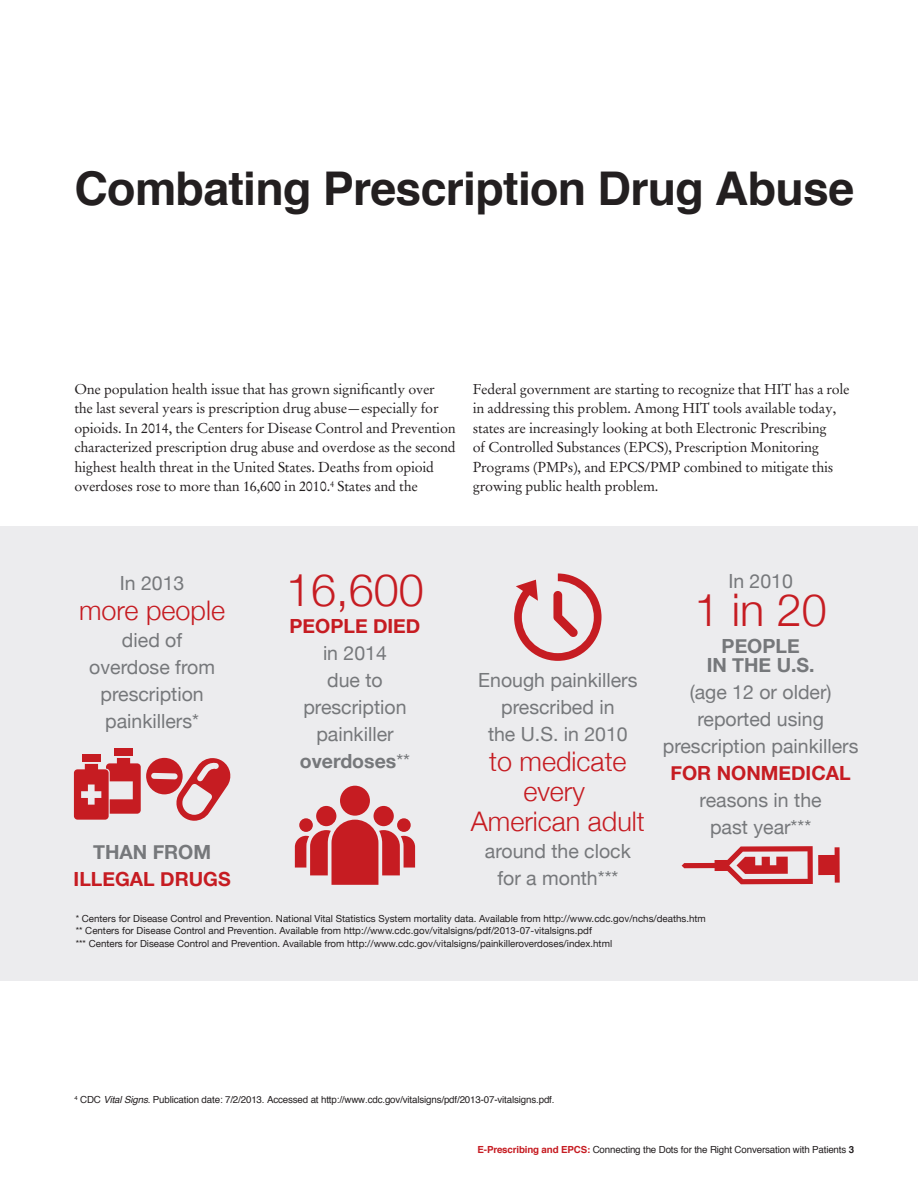
<style>
.page{position:relative;width:918px;height:1188px;background:#fff}
.page>*{position:absolute;margin:0;border:0;box-sizing:border-box;transform-origin:0 0}
.A_Heading{font:700 46.5px "Helvetica";letter-spacing:-.015em;color:#231f20}
.t1{font:300 45px "Helvetica Neue";color:#c61c22}
.t2{font:300 27px/30px "Helvetica Neue";color:#c61c22;text-align:center}
.t3{font:19.5px/27px "Helvetica Neue";color:#76787b;text-align:center}
.t4{font:700 19.5px/27px "Helvetica Neue";color:#c61c22;text-align:center}
.t5{font:700 19.5px/19.5px "Helvetica Neue";color:#76787b;text-align:center}
.C_Body_copy{font:14.25px/19.5px "Stempel Garamond";letter-spacing:-.015em;color:#231f20}
.t6{font:9.75px/12.8px "Helvetica Neue";color:#231f20}
.H_Small_copy{font:9.75px "Helvetica";letter-spacing:-.015em;color:#231f20}
.s1{color:#76787b}
.s2{font-weight:700;color:#c61c22}
.s3{font-weight:700}
.s4{font-style:italic}
</style>
<div class="page">
<div style="left:0;top:526px;width:918px;height:455px;background:#ececee"></div>
<svg style="left:682px;top:846px;width:158px;height:38px"></svg>
<svg style="left:514px;top:573px;width:88px;height:88px"></svg>
<svg style="left:295px;top:786px;width:120px;height:99px"></svg>
<div style="left:82px;top:754px;width:19px;height:8px;background:#c61c22"></div>
<div style="left:114px;top:748px;width:19px;height:8px;background:#c61c22"></div>
<svg style="left:74px;top:758px;width:157px;height:63px"></svg>
<p class="A_Heading" style="left:74px;top:151px;width:781px">Combating Prescription Drug Abuse</p>
<p class="C_Body_copy" style="left:74px;top:379px;width:383px">One population health issue that has grown significantly over the last several years is prescription drug abuse—especially for opioids. In 2014, the Centers for Disease Control and Prevention characterized prescription drug abuse and overdose as the second highest health threat in the United States. Deaths from opioid overdoses rose to more than 16,600 in 2010.<sup>4</sup> States and the</p>
<p class="C_Body_copy" style="left:473px;top:379px;width:378px">Federal government are starting to recognize that HIT has a role in addressing this problem. Among HIT tools available today, states are increasingly looking at both Electronic Prescribing<br>of Controlled Substances (EPCS), Prescription Monitoring Programs (PMPs), and EPCS/PMP combined to mitigate this growing public health problem.</p>
<p class="t3" style="left:120px;top:571px;width:66px">In 2013</p>
<p class="t2" style="left:79px;top:593px;width:148px">more people</p>
<p class="t3" style="left:89px;top:628px;width:127px">died of overdose from prescription painkillers*</p>
<p class="t4" style="left:74px;top:839px;width:159px"><span class="s1">THAN FROM<br></span>ILLEGAL DRUGS</p>
<p class="t1" style="left:286px;top:554px;width:139px">16,600</p>
<p class="t3" style="left:290px;top:614px;width:132px"><span class="s2">PEOPLE DIED </span>in 2014<br>due to prescription painkiller <span class="s3">overdoses</span>**</p>
<p class="t3" style="left:478px;top:667px;width:161px">Enough painkillers prescribed in<br>the U.S. in 2010</p>
<p class="t2" style="left:471px;top:744px;width:176px">to medicate every<br>American adult</p>
<p class="t3" style="left:485px;top:838px;width:147px">around the clock for a month***</p>
<p class="t3" style="left:728px;top:569px;width:66px">In 2010</p>
<p class="t1" style="left:694px;top:573px;width:134px">1 in 20</p>
<p class="t5" style="left:707px;top:636px;width:109px">PEOPLE<br>IN THE U.S.</p>
<p class="t3" style="left:663px;top:680px;width:197px">(age 12 or older) reported using prescription painkillers<br><span class="s2">FOR NONMEDICAL </span>reasons in the<br>past year***</p>
<p class="t6" style="left:76px;top:912px;width:632px">* Centers for Disease Control and Prevention. National Vital Statistics System mortality data. Available from http://www.cdc.gov/nchs/deaths.htm ** Centers for Disease Control and Prevention. Available from http://www.cdc.gov/vitalsigns/pdf/2013-07-vitalsigns.pdf<br>*** Centers for Disease Control and Prevention. Available from http://www.cdc.gov/vitalsigns/painkilleroverdoses/index.html</p>
<p class="H_Small_copy" style="left:74px;top:1092px;width:482px"><sup>4</sup> CDC <span class="s4">Vital Signs</span>. Publication date: 7/2/2013. Accessed at http://www.cdc.gov/vitalsigns/pdf/2013-07-vitalsigns.pdf.</p>
<p class="H_Small_copy" style="left:478px;top:1142px;width:378px"><span class="s2">E-Prescribing and EPCS:</span> Connecting the Dots for the Right Conversation with Patients <span class="s3">3</span></p>
</div>
